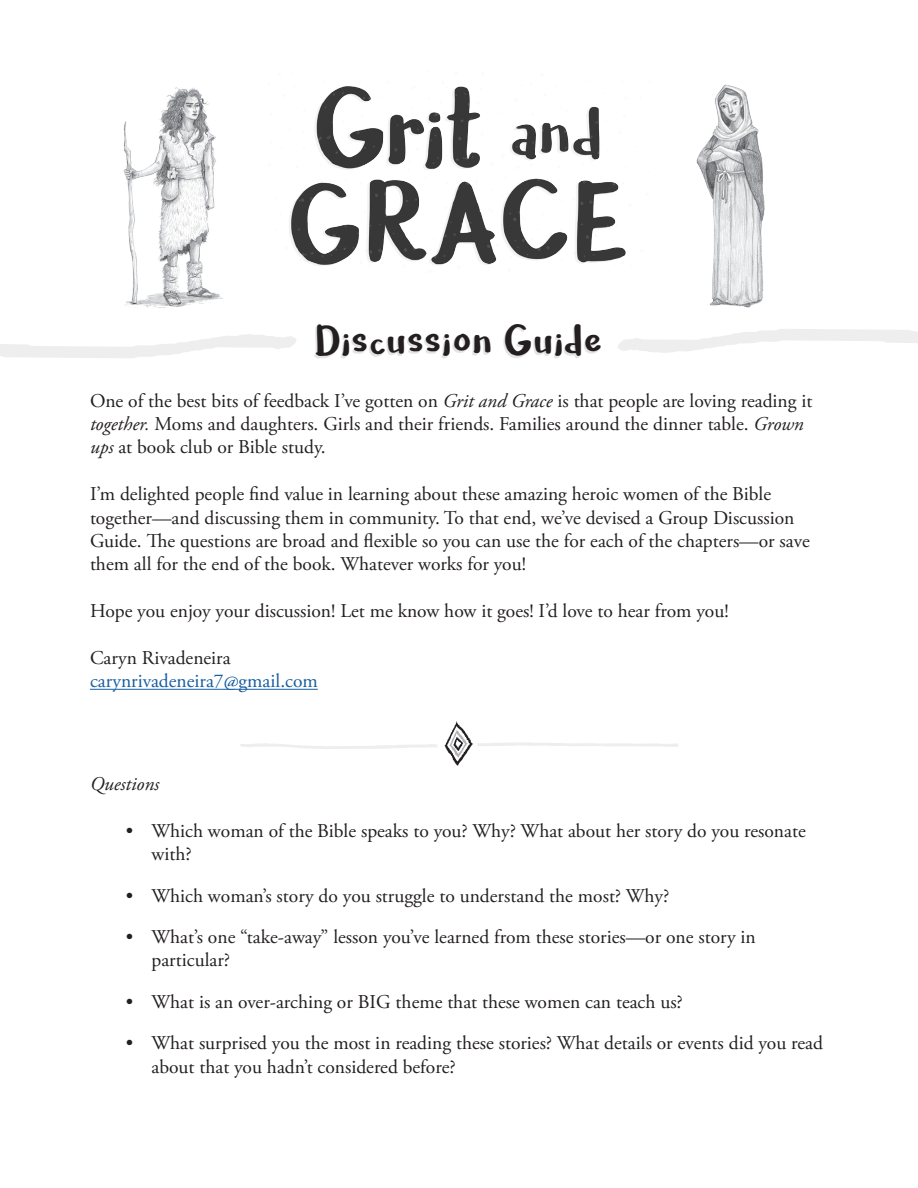
<style>
.page{position:relative;width:918px;height:1188px;background:#fff}
.page>*{position:absolute;margin:0;border:0;box-sizing:border-box;transform-origin:0 0}
.t1{font:45px "Cavorting";letter-spacing:.055em;color:#231f20}
.t2{font:19.5px/23.4px "Adobe Garamond Pro";color:#231f20}
.t3{font:19.5px "Adobe Garamond Pro";color:#175d9e}
.t4{font:italic 19.5px "Adobe Garamond Pro";color:#231f20}
.s1{font-style:italic}
</style>
<div class="page">
<hr style="left:90px;top:689px;width:228px;height:1px;background:#175d9e">
<svg style="left:240px;top:721px;width:438px;height:45px"></svg>
<svg style="left:0;top:334px;width:296px;height:24px"></svg>
<svg style="left:618px;top:329px;width:300px;height:24px"></svg>
<div style="left:314px;top:326px;width:285px;height:32px;background:#231f20;opacity:.12"></div>
<img style="left:289px;top:86px;width:337px;height:180px">
<img style="left:696px;top:84px;width:69px;height:224px">
<img style="left:123px;top:87px;width:100px;height:221px">
<h1 class="t1" style="left:316px;top:313px;width:288px">Discussion Guide</h1>
<p class="t2" style="left:90px;top:389px;width:724px">One of the best bits of feedback I’ve gotten on <span class="s1">Grit and Grace</span> is that people are loving reading it <span class="s1">together.</span> Moms and daughters. Girls and their friends. Families around the dinner table. <span class="s1">Grown ups</span> at book club or Bible study.</p>
<p class="t2" style="left:90px;top:483px;width:721px">I’m delighted people find value in learning about these amazing heroic women of the Bible together—and discussing them in community. To that end, we’ve devised a Group Discussion Guide. The questions are broad and flexible so you can use the for each of the chapters—or save them all for the end of the book. Whatever works for you!</p>
<p class="t2" style="left:90px;top:600px;width:640px">Hope you enjoy your discussion! Let me know how it goes! I’d love to hear from you!</p>
<p class="t2" style="left:90px;top:647px;width:142px">Caryn Rivadeneira</p>
<p class="t3" style="left:90px;top:669px;width:229px">carynrivadeneira7@gmail.com</p>
<p class="t4" style="left:90px;top:772px;width:71px">Questions</p>
<p class="t2" style="left:152px;top:820px;width:656px;text-indent:-26px">• Which woman of the Bible speaks to you? Why? What about her story do you resonate with?</p>
<p class="t2" style="left:126px;top:884px;width:545px">• Which woman’s story do you struggle to understand the most? Why?</p>
<p class="t2" style="left:152px;top:926px;width:606px;text-indent:-26px">• What’s one “take-away” lesson you’ve learned from these stories—or one story in particular?</p>
<p class="t2" style="left:126px;top:991px;width:558px">• What is an over-arching or BIG theme that these women can teach us?</p>
<p class="t2" style="left:152px;top:1032px;width:673px;text-indent:-26px">• What surprised you the most in reading these stories? What details or events did you read about that you hadn’t considered before?</p>
</div>
